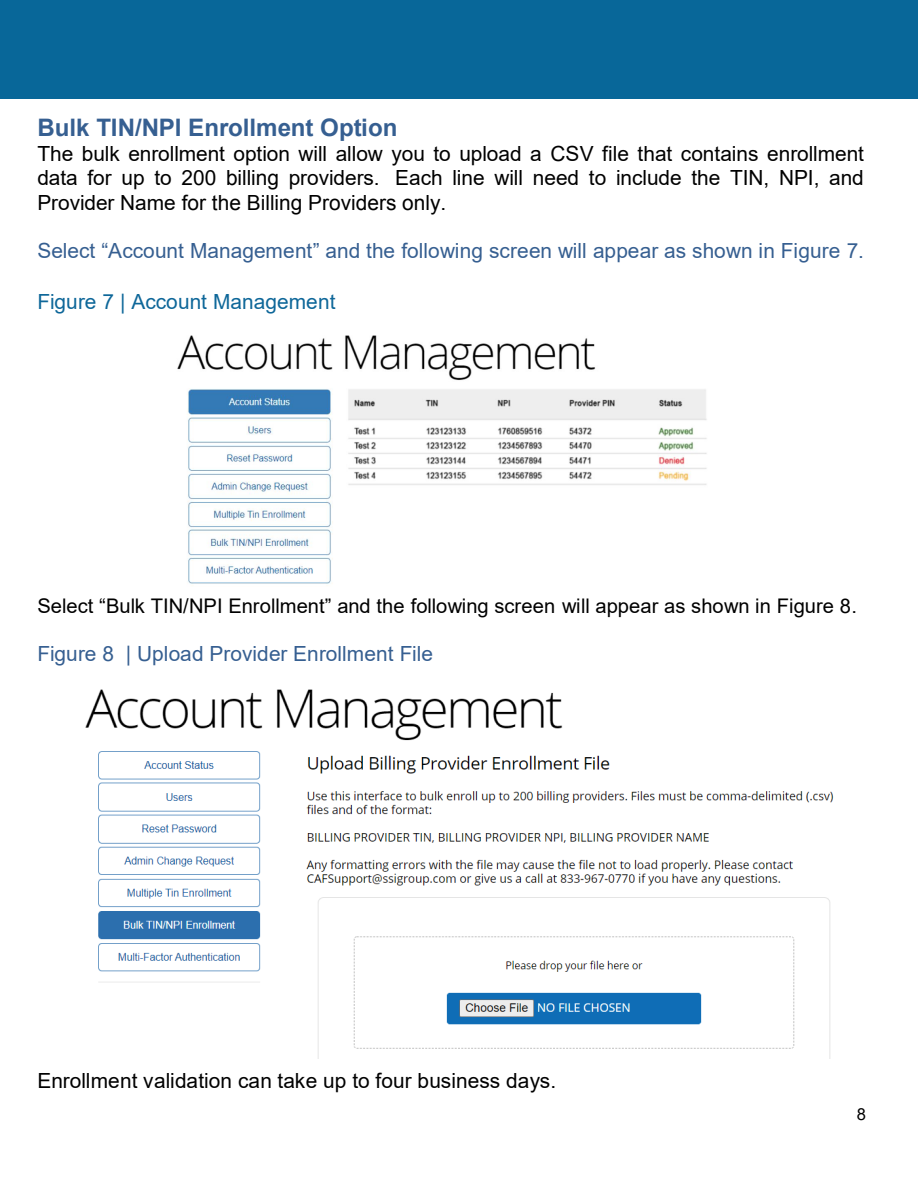
<style>
.page{position:relative;width:918px;height:1188px;background:#fff}
.page>*{position:absolute;margin:0;border:0;box-sizing:border-box;transform-origin:0 0}
.t1{font:700 24.15px "Arial";color:#365f91}
.t2{font:20.85px/24.3px "Arial";letter-spacing:-.005em;color:#000;text-align:justify}
.t3{font:20.85px "Arial";letter-spacing:-.005em;color:#365f91}
.t4{font:20.85px "Arial";color:#365f91}
.t5{font:20.85px "Arial";letter-spacing:-.005em;color:#0e6799}
.t6{font:20.1px "Arial";color:#000}
.t7{font:16.5px "Arial";color:#000}
.s1{font-style:inherit}
</style>
<div class="page">
<div style="left:0;top:0;width:918px;height:99px;background:#086799"></div>
<img style="left:177px;top:335px;width:530px;height:251px">
<img style="left:85px;top:689px;width:749px;height:370px">
<h2 class="t1" style="left:37px;top:110px;width:362px">Bulk TIN/NPI Enrollment Option</h2>
<p class="t2" style="left:37px;top:141px;width:828px">The bulk enrollment option will allow you to upload a CSV file that contains enrollment data for up to 200 <span class="s1">billing</span> providers. Each line will need to include the TIN, NPI, and Provider Name <span class="s1">for the Billing Providers only</span>.</p>
<p class="t3" style="left:37px;top:236px;width:828px">Select “Account Management” and the following <span class="s1">screen will appear as shown in Figure 7.</span></p>
<p class="t5" style="left:37px;top:287px;width:300px">Figure 7 | Account Management</p>
<p class="t6" style="left:37px;top:592px;width:821px">Select “Bulk TIN/NPI Enrollment” and the following screen <span class="s1">will appear as shown in Figure 8.</span></p>
<p class="t4" style="left:37px;top:640px;width:397px">Figure 8 | Upload Provider Enrollment File</p>
<p class="t2" style="left:37px;top:1068px;width:520px">Enrollment validation can take up to four business days.</p>
<p class="t7" style="left:857px;top:1103px;width:11px">8</p>
</div>
